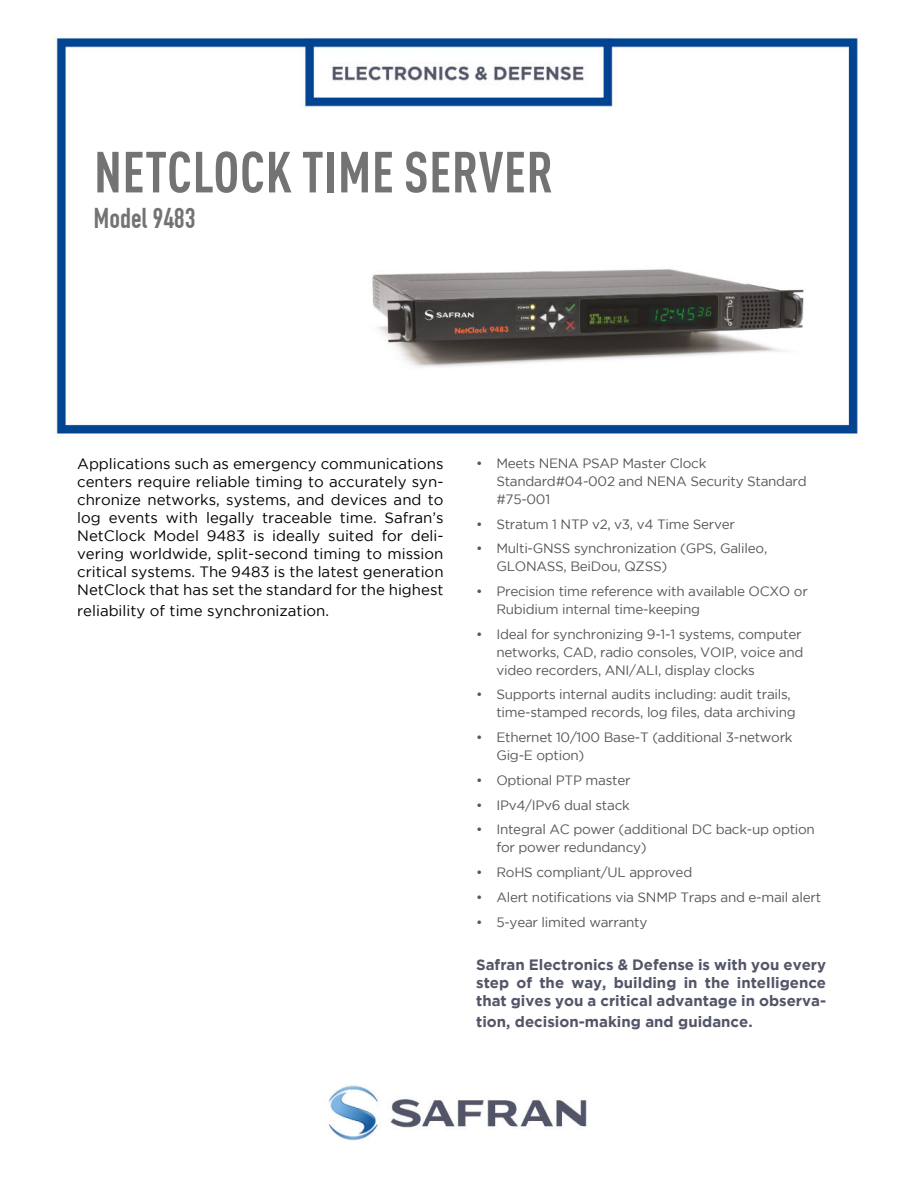
<style>
.page{position:relative;width:918px;height:1188px;background:#fff}
.page>*{position:absolute;margin:0;border:0;box-sizing:border-box;transform-origin:0 0}
.t1{font:700 condensed 57px "DIN Pro";letter-spacing:.01em;color:#747373}
.t2{font:30px "DIN 1451 Engschrift Regular";color:#747373}
.t3{font:15px/18px "Gotham";color:#000;text-align:justify}
.t4{font:700 15px/18px "Gotham";color:#535668;text-align:justify}
.t5{font:13.5px/18px "Gotham";letter-spacing:-.02em;color:#575756}
</style>
<div class="page">
<img style="left:55px;top:35px;width:803px;height:1106px">
<img style="left:346px;top:236px;width:475px;height:137px">
<h1 class="t1" style="left:94px;top:139px;width:461px">NETCLOCK TIME SERVER</h1>
<h2 class="t2" style="left:93px;top:201px;width:103px">Model 9483</h2>
<p class="t3" style="left:77px;top:455px;width:368px">Applications such as emergency communications centers require reliable timing to accurately syn&shy;chronize networks, systems, and devices and to log events with legally traceable time. Safran’s NetClock Model 9483 is ideally suited for deli&shy;vering worldwide, split-second timing to mission critical systems. The 9483 is the latest generation NetClock that has set the standard for the highest</p>
<p class="t3" style="left:77px;top:603px;width:254px">reliability of time synchronization.</p>
<p class="t5" style="left:496px;top:455px;width:312px;text-indent:-20px">• Meets NENA PSAP Master Clock<br>Standard#04-002 and NENA Security Standard #75-001</p>
<p class="t5" style="left:476px;top:515px;width:260px">• Stratum 1 NTP v2, v3, v4 Time Server</p>
<p class="t5" style="left:496px;top:540px;width:272px;text-indent:-20px">• Multi-GNSS synchronization (GPS, Galileo,<br>GLONASS, BeiDou, QZSS)</p>
<p class="t5" style="left:496px;top:583px;width:313px;text-indent:-20px">• Precision time reference with available OCXO or<br>Rubidium internal time-keeping</p>
<p class="t5" style="left:496px;top:625px;width:309px;text-indent:-20px">• Ideal for synchronizing 9-1-1 systems, computer networks, CAD, radio consoles, VOIP, voice and video recorders, ANI/ALI, display clocks</p>
<p class="t5" style="left:496px;top:686px;width:301px;text-indent:-20px">• Supports internal audits including: audit trails, time-stamped records, log files, data archiving</p>
<p class="t5" style="left:496px;top:729px;width:298px;text-indent:-20px">• Ethernet 10/100 Base-T (additional 3-network<br>Gig-E option)</p>
<p class="t5" style="left:476px;top:772px;width:156px">• Optional PTP master</p>
<p class="t5" style="left:476px;top:796px;width:155px">• IPv4/IPv6 dual stack</p>
<p class="t5" style="left:496px;top:821px;width:320px;text-indent:-20px">• Integral AC power (additional DC back-up option for power redundancy)</p>
<p class="t5" style="left:476px;top:864px;width:218px">• RoHS compliant/UL approved</p>
<p class="t5" style="left:476px;top:889px;width:347px">• Alert notifications via SNMP Traps and e-mail alert</p>
<p class="t5" style="left:476px;top:913px;width:173px">• 5-year limited warranty</p>
<p class="t4" style="left:476px;top:956px;width:352px">Safran Electronics &amp; Defense is with you every step of the way, building in the intelligence that gives you a critical advantage in observa-</p>
<p class="t4" style="left:476px;top:1014px;width:278px">tion, decision-making and guidance.</p>
</div>
